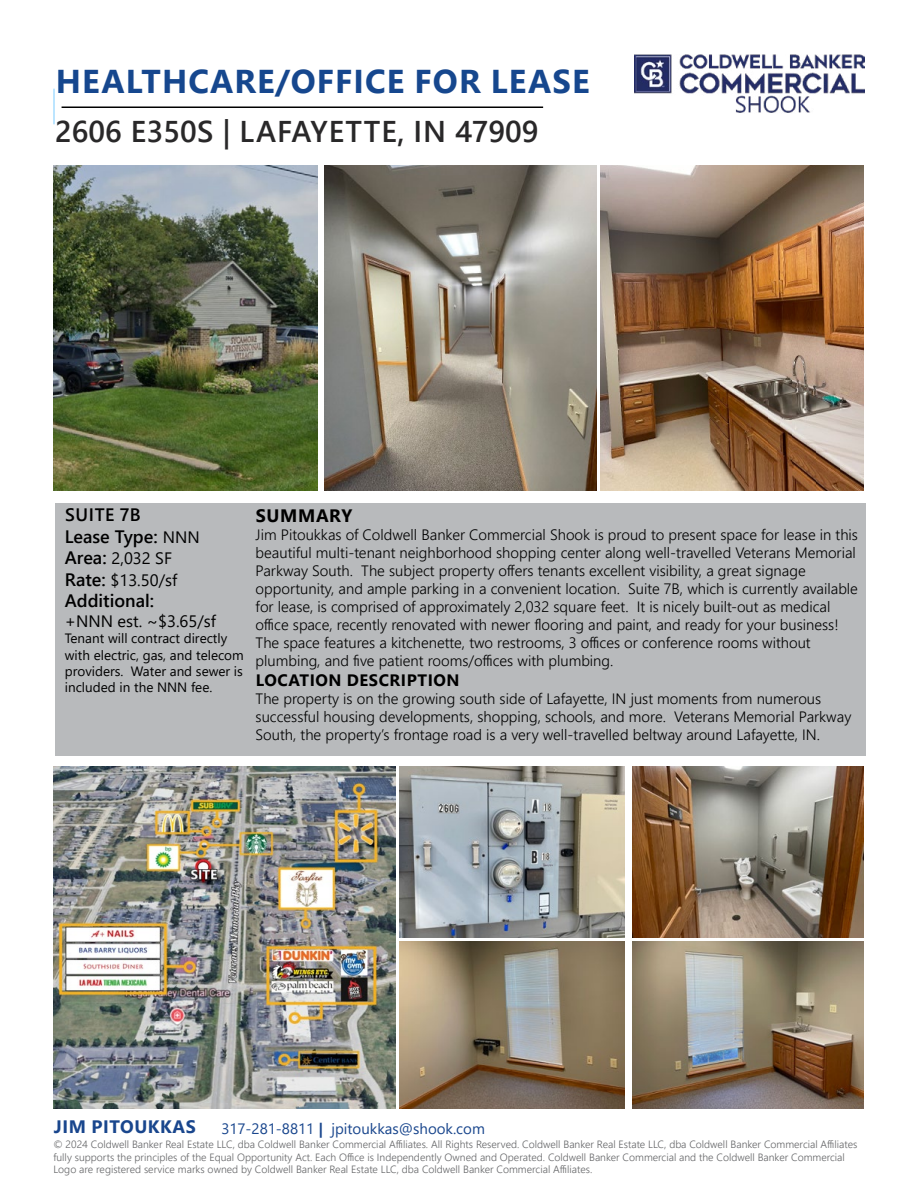
<style>
.page{position:relative;width:918px;height:1188px;background:#fff}
.page>*{position:absolute;margin:0;border:0;box-sizing:border-box;transform-origin:0 0}
.t1{font:700 33px "Segoe UI";letter-spacing:.035em;color:#16478e}
.t2{font:600 30px "Segoe UI";color:#292829}
.t3{font:600 18px/21.6px "Segoe UI";color:#000}
.t4{font:700 18px "Segoe UI";letter-spacing:.035em;color:#19468d}
.t5{font:700 18px "Segoe UI";letter-spacing:.035em;color:#000}
.t6{font:16.5px/21.6px "Segoe UI";color:#000}
.t7{font:700 16.5px "Segoe UI";letter-spacing:.035em;color:#000}
.t8{font:300 15px/18px "Segoe UI";color:#000}
.t9{font:15px "Segoe UI";color:#19468d}
.t10{font:13.5px/16.2px "Segoe UI";color:#000}
.t11{font:300 10.5px/12.6px "Segoe UI";color:#636466}
.s1{font-weight:400;font-size:16.5px}
.s2{font-weight:600;font-size:18px}
.s3{font-weight:700}
</style>
<div class="page">
<hr style="left:54px;top:89px;width:1px;height:35px;background:#7bcdff">
<img style="left:634px;top:54px;width:231px;height:59px">
<img style="left:54px;top:165px;width:264px;height:325px">
<div style="left:55px;top:503px;width:810px;height:253px;background:#b8babc"></div>
<hr style="left:62px;top:107px;width:481px;height:1px;background:#000">
<img style="left:324px;top:165px;width:272px;height:325px">
<img style="left:600px;top:165px;width:264px;height:325px">
<img style="left:53px;top:767px;width:342px;height:342px">
<img style="left:400px;top:767px;width:224px;height:171px">
<img style="left:400px;top:942px;width:224px;height:167px">
<img style="left:633px;top:767px;width:231px;height:171px">
<img style="left:633px;top:942px;width:231px;height:167px">
<h1 class="t1" style="left:56px;top:50px;width:535px">HEALTHCARE/OFFICE FOR LEASE</h1>
<h2 class="t2" style="left:55px;top:103px;width:485px">2606 E350S | LAFAYETTE, IN 47909</h2>
<p class="t3" style="left:65px;top:502px;width:136px">SUITE 7B<br>Lease Type: <span class="s1">NNN</span></p>
<p class="t6" style="left:65px;top:546px;width:114px"><span class="s2">Area:</span> 2,032 SF<br><span class="s2">Rate:</span> $13.50/sf</p>
<p class="t3" style="left:65px;top:589px;width:91px">Additional:</p>
<p class="t6" style="left:65px;top:609px;width:153px">+NNN est. ~$3.65/sf</p>
<p class="t10" style="left:65px;top:629px;width:181px">Tenant will contract directly with electric, gas, and telecom providers. Water and sewer is included in the NNN fee.</p>
<p class="t5" style="left:256px;top:499px;width:98px">SUMMARY</p>
<p class="t8" style="left:256px;top:524px;width:604px">Jim Pitoukkas of Coldwell Banker Commercial Shook is proud to present space for lease in this beautiful multi-tenant neighborhood shopping center along well-travelled Veterans Memorial Parkway South. The subject property offers tenants excellent visibility, a great signage opportunity, and ample parking in a convenient location. Suite 7B, which is currently available for lease, is comprised of approximately 2,032 square feet. It is nicely built-out as medical office space, recently renovated with newer flooring and paint, and ready for your business!<br>The space features a kitchenette, two restrooms, 3 offices or conference rooms without plumbing, and five patient rooms/offices with plumbing.</p>
<p class="t7" style="left:256px;top:665px;width:205px">LOCATION DESCRIPTION</p>
<p class="t8" style="left:256px;top:688px;width:597px">The property is on the growing south side of Lafayette, IN just moments from numerous successful housing developments, shopping, schools, and more. Veterans Memorial Parkway<br>South, the property’s frontage road is a very well-travelled beltway around Lafayette, IN.</p>
<p class="t4" style="left:54px;top:1110px;width:144px">JIM PITOUKKAS</p>
<p class="t9" style="left:221px;top:1115px;width:265px">317-281-8811 <span class="s3">|</span> jpitoukkas@shook.com</p>
<p class="t11" style="left:53px;top:1137px;width:805px">© 2024 Coldwell Banker Real Estate LLC, dba Coldwell Banker Commercial Affiliates. All Rights Reserved. Coldwell Banker Real Estate LLC, dba Coldwell Banker Commercial Affiliates fully supports the principles of the Equal Opportunity Act. Each Office is Independently Owned and Operated. Coldwell Banker Commercial and the Coldwell Banker Commercial<br>Logo are registered service marks owned by Coldwell Banker Real Estate LLC, dba Coldwell Banker Commercial Affiliates.</p>
</div>
